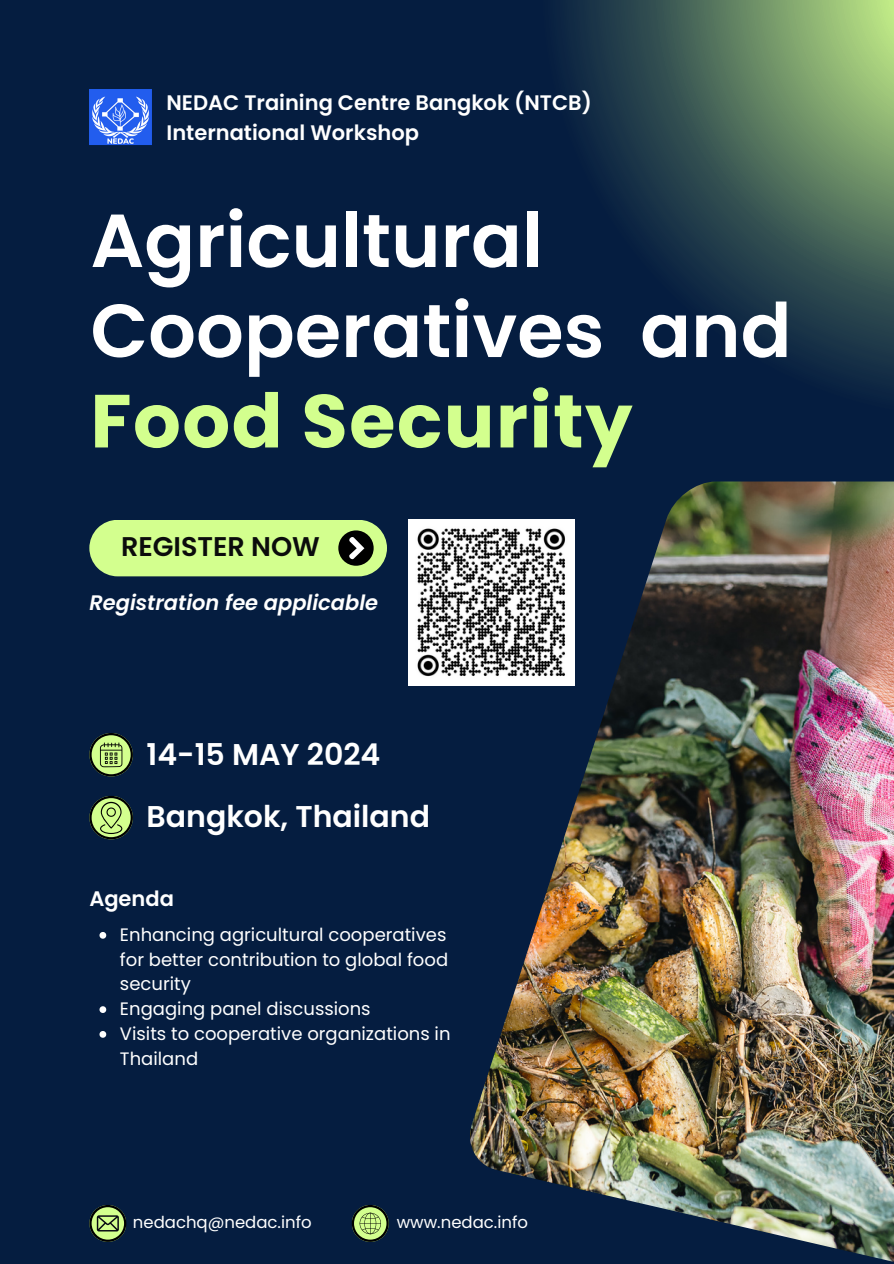
<style>
.page{position:relative;width:894px;height:1264px;background:#fff}
.page>*{position:absolute;margin:0;border:0;box-sizing:border-box;transform-origin:0 0}
.t1{font:600 75px/90px "Poppins";color:#fff}
.t2{font:700 75px "Poppins";letter-spacing:.02em;color:#d3ff8e}
.t3{font:600 30px "Poppins";color:#fff}
.t4{font:600 27px "Poppins";color:#0b0c0c}
.t5{font:600 21px/29.2px "Poppins";color:#fff}
.t6{font:italic 600 21px "Poppins";color:#fff}
.t7{font:18px/24.8px "Poppins";color:#fff;text-align:justify}
.t8{font:16.5px "Poppins";color:#fff}
</style>
<div class="page">
<div style="left:0;top:0;width:893px;height:1263px;background:#051d40"></div>
<img style="left:470px;top:481px;width:423px;height:781px">
<svg style="left:89px;top:520px;width:298px;height:56px;background:#c0e984"></svg>
<img style="left:89px;top:89px;width:62px;height:56px">
<svg style="left:565px;top:0;width:328px;height:389px"></svg>
<svg style="left:89px;top:1205px;width:37px;height:36px"></svg>
<svg style="left:351px;top:1205px;width:37px;height:36px"></svg>
<svg style="left:89px;top:733px;width:44px;height:43px"></svg>
<svg style="left:89px;top:796px;width:44px;height:43px"></svg>
<img style="left:408px;top:520px;width:166px;height:165px">
<svg style="left:99px;top:932px;width:7px;height:6px"></svg>
<svg style="left:99px;top:1006px;width:7px;height:6px"></svg>
<svg style="left:99px;top:1031px;width:7px;height:6px"></svg>
<h4 class="t5" style="left:166px;top:88px;width:426px">NEDAC Training Centre Bangkok (NTCB)<br>International Workshop</h4>
<h2 class="t1" style="left:90px;top:196px;width:702px">Agricultural<br>Cooperatives and</h2>
<p class="t2" style="left:90px;top:368px;width:543px">Food Security</p>
<p class="t4" style="left:121px;top:528px;width:200px">REGISTER NOW</p>
<p class="t6" style="left:89px;top:588px;width:290px">Registration fee applicable</p>
<p class="t3" style="left:146px;top:733px;width:235px">14-15 MAY 2024</p>
<p class="t3" style="left:146px;top:795px;width:285px">Bangkok, Thailand</p>
<h2 class="t5" style="left:89px;top:884px;width:86px">Agenda</h2>
<p class="t7" style="left:120px;top:922px;width:329px">Enhancing agricultural cooperatives for better contribution to global food security</p>
<h3 class="t7" style="left:120px;top:996px;width:252px">Engaging panel discussions</h3>
<h4 class="t7" style="left:120px;top:1021px;width:332px">Visits to cooperative organizations in<br>Thailand</h4>
<h4 class="t8" style="left:133px;top:1210px;width:180px">nedachq@nedac.info</h4>
<h1 class="t8" style="left:396px;top:1210px;width:133px">www.nedac.info</h1>
</div>
